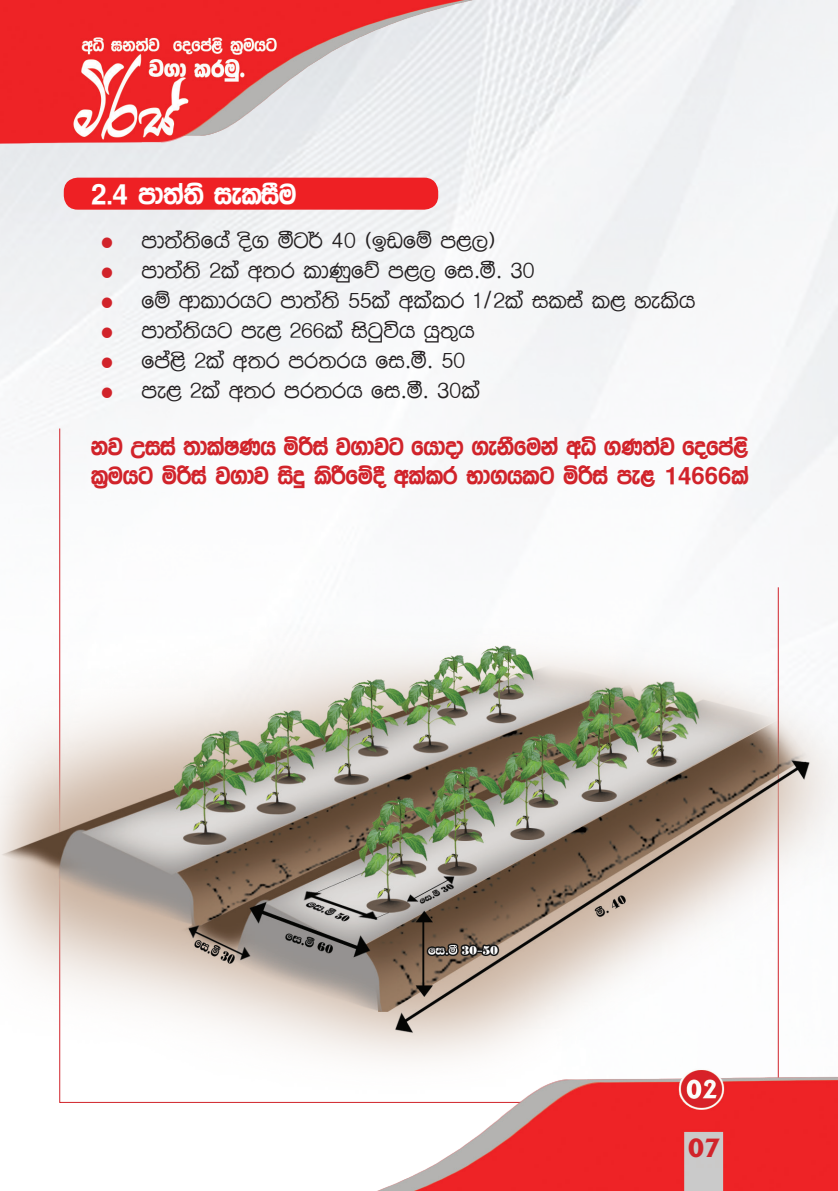
<style>
.page{position:relative;width:838px;height:1191px;background:#fff}
.page>*{position:absolute;margin:0;border:0;box-sizing:border-box;transform-origin:0 0}
.t1{font:28px "FM Sandhyaneex";color:#fff}
.t2{font:24px "FM Malithix";color:#231f20}
.t3{font:24px/28.8px "FM Sandhyaneex";color:#d1232a}
.t4{font:800 24px "Albertus";color:#d1232a}
.s1{color:#d1232a}
</style>
<div class="page">
<img style="left:0;top:0;width:837px;height:1190px">
<p class="t1" style="left:91px;top:179px;width:207px">2'4 md;a;sieliSu</p>
<p class="t2" style="left:102px;top:228px;width:396px"><span class="s1">²</span> md;a;sfha os. óg¾ 40 ^bvfï m&lt;,&amp;</p>
<p class="t2" style="left:102px;top:258px;width:434px"><span class="s1">²</span> md;a;s2la w;r ldKqfõ m&lt;, fi'ó' 30</p>
<p class="t2" style="left:102px;top:288px;width:595px"><span class="s1">²</span> fï wdldrhg md;a;s55la wlalr 1$2la ilia l&lt; yelsh</p>
<p class="t2" style="left:102px;top:318px;width:375px"><span class="s1">²</span> md;a;shg me&lt; 266la isgqúh hq;=h</p>
<p class="t2" style="left:102px;top:348px;width:365px"><span class="s1">²</span> fma&lt;s2la w;r mr;rh fi'ó' 50</p>
<p class="t2" style="left:102px;top:378px;width:380px"><span class="s1">²</span> me&lt; 2la w;r mr;rh fi'ó' 30la</p>
<p class="t3" style="left:91px;top:433px;width:673px">kj Wiia ;dlaIKh ñßia j.djg fhdod .ekSfuka wê .K;aj fofma&lt;s l%uhg ñßia j.dj isÿ lsÍfï§ wlalr Nd.hlg ñßia me&lt; 14666la</p>
<p class="t4" style="left:688px;top:1133px;width:33px">07</p>
</div>
